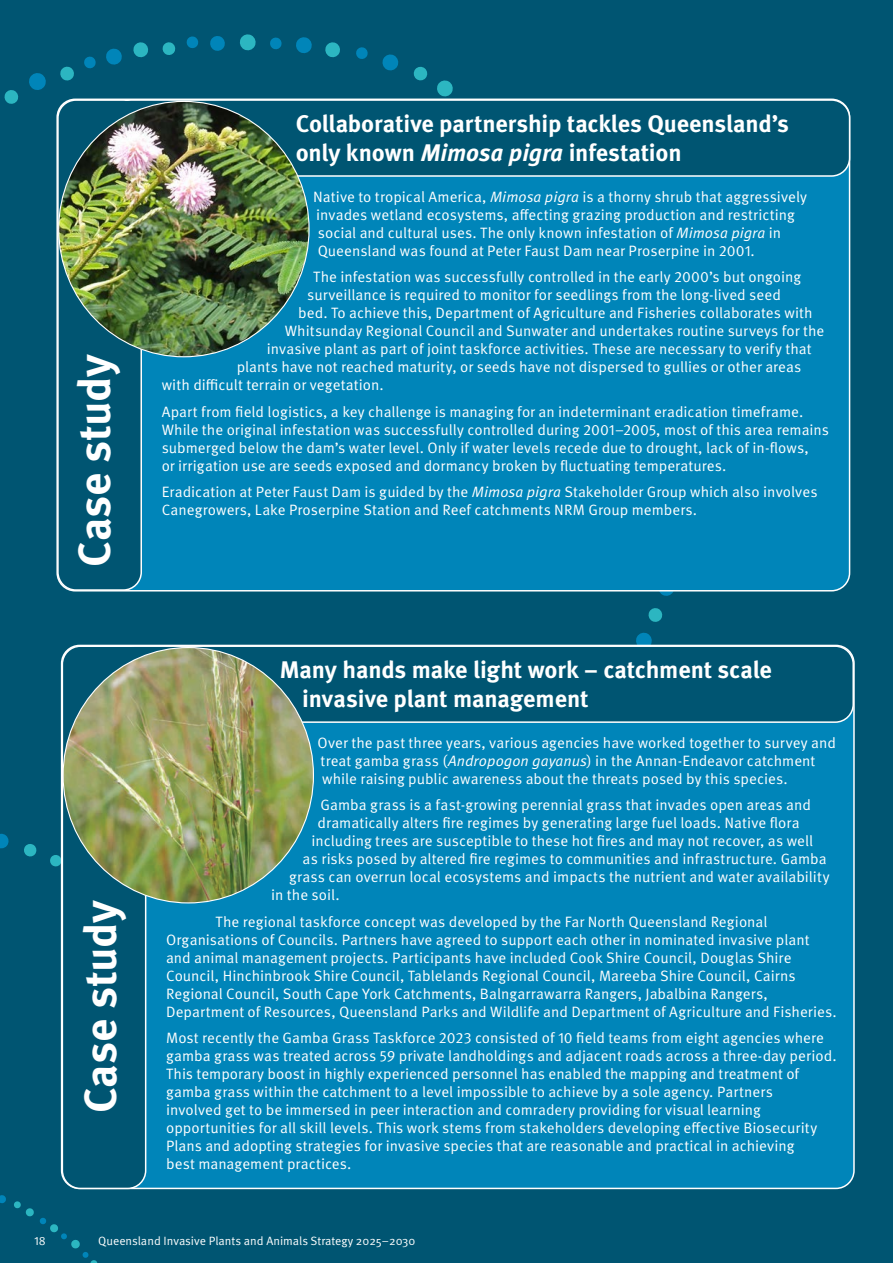
<style>
.page{position:relative;width:893px;height:1263px;background:#fff}
.page>*{position:absolute;margin:0;border:0;box-sizing:border-box;transform-origin:0 0}
.t1{font:700 45px "Meta OT";letter-spacing:-.005em;color:#fff}
.bullet{font:700 24px/28.8px "Meta OT";letter-spacing:-.01em;color:#fff}
.bullet-2{font:15px/18px "Meta OT";color:#fff}
.t2{font:12px "Meta OT";color:#fff}
.s1{font-style:italic}
</style>
<div class="page">
<div style="left:0;top:0;width:893px;height:1127px;background:#005572"></div>
<svg style="left:28px;top:72px;width:19px;height:19px"></svg>
<svg style="left:59px;top:66px;width:16px;height:15px"></svg>
<svg style="left:4px;top:89px;width:15px;height:16px"></svg>
<svg style="left:105px;top:48px;width:18px;height:18px"></svg>
<svg style="left:162px;top:41px;width:14px;height:15px"></svg>
<svg style="left:209px;top:35px;width:17px;height:17px"></svg>
<svg style="left:132px;top:41px;width:17px;height:17px"></svg>
<svg style="left:239px;top:33px;width:18px;height:18px"></svg>
<svg style="left:269px;top:37px;width:13px;height:13px"></svg>
<svg style="left:83px;top:56px;width:13px;height:13px"></svg>
<svg style="left:355px;top:46px;width:13px;height:14px"></svg>
<svg style="left:186px;top:36px;width:13px;height:13px"></svg>
<svg style="left:324px;top:41px;width:17px;height:17px"></svg>
<svg style="left:381px;top:53px;width:18px;height:19px"></svg>
<svg style="left:436px;top:79px;width:18px;height:19px"></svg>
<svg style="left:295px;top:36px;width:18px;height:18px"></svg>
<svg style="left:463px;top:98px;width:55px;height:1px"></svg>
<svg style="left:657px;top:591px;width:18px;height:6px"></svg>
<svg style="left:635px;top:632px;width:18px;height:13px"></svg>
<svg style="left:648px;top:607px;width:15px;height:16px"></svg>
<svg style="left:49px;top:854px;width:12px;height:13px"></svg>
<svg style="left:0;top:833px;width:9px;height:16px"></svg>
<svg style="left:23px;top:843px;width:14px;height:14px"></svg>
<svg style="left:413px;top:66px;width:15px;height:15px"></svg>
<div style="left:62px;top:645px;width:792px;height:543px;background:#0085b9;border-radius:18px"></div>
<div style="left:62px;top:646px;width:791px;height:76px;background:#005572;border-radius:18px"></div>
<div style="left:62px;top:645px;width:792px;height:78px;border:2px solid #fff;border-radius:18px"></div>
<div style="left:62px;top:646px;width:84px;height:542px;background:#005572;border-radius:18px"></div>
<div style="left:62px;top:645px;width:84px;height:544px;border:2px solid #fff;border-radius:18px"></div>
<div style="left:57px;top:99px;width:792px;height:492px;background:#0085b9;border-radius:18px"></div>
<div style="left:58px;top:100px;width:791px;height:76px;background:#005572;border-radius:18px"></div>
<div style="left:57px;top:99px;width:793px;height:78px;border:2px solid #fff;border-radius:18px"></div>
<div style="left:58px;top:100px;width:83px;height:490px;background:#005572;border-radius:18px"></div>
<div style="left:57px;top:99px;width:85px;height:492px;border:2px solid #fff;border-radius:18px"></div>
<img style="left:59px;top:101px;width:250px;height:256px">
<img style="left:63px;top:647px;width:250px;height:256px">
<svg style="left:0;top:1127px;width:893px;height:136px;fill:#005572"></svg>
<svg style="left:0;top:1194px;width:7px;height:10px"></svg>
<div style="left:14px;top:1201px;width:84px;height:62px;background:#005572"></div>
<h1 class="t1" style="left:66px;top:567px;width:215px;rotate:-90deg">Case study</h1>
<p class="bullet" style="left:296px;top:109px;width:495px">Collaborative partnership tackles Queensland’s only known <span class="s1">Mimosa pigra</span> infestation</p>
<p class="bullet-2" style="left:313px;top:188px;width:495px">Native to tropical America, <span class="s1">Mimosa pigra</span> is a thorny shrub that aggressively invades wetland ecosystems, affecting grazing production and restricting social and cultural uses. The only known infestation of <span class="s1">Mimosa pigra</span> in Queensland was found at Peter Faust Dam near Proserpine in 2001.</p>
<p class="bullet-2" style="left:313px;top:268px;width:489px">The infestation was successfully controlled in the early 2000’s but ongoing</p>
<p class="bullet-2" style="left:307px;top:286px;width:475px">surveillance is required to monitor for seedlings from the long-lived seed</p>
<p class="bullet-2" style="left:298px;top:304px;width:516px">bed. To achieve this, Department of Agriculture and Fisheries collaborates with</p>
<p class="bullet-2" style="left:285px;top:322px;width:541px">Whitsunday Regional Council and Sunwater and undertakes routine surveys for the</p>
<p class="bullet-2" style="left:267px;top:340px;width:546px">invasive plant as part of joint taskforce activities. These are necessary to verify that</p>
<p class="bullet-2" style="left:237px;top:358px;width:566px">plants have not reached maturity, or seeds have not dispersed to gullies or other areas</p>
<p class="bullet-2" style="left:162px;top:376px;width:223px">with difficult terrain or vegetation.</p>
<p class="bullet-2" style="left:162px;top:403px;width:669px">Apart from field logistics, a key challenge is managing for an indeterminant eradication timeframe.<br>While the original infestation was successfully controlled during 2001–2005, most of this area remains submerged below the dam’s water level. Only if water levels recede due to drought, lack of in-flows,<br>or irrigation use are seeds exposed and dormancy broken by fluctuating temperatures.</p>
<p class="bullet-2" style="left:162px;top:483px;width:657px">Eradication at Peter Faust Dam is guided by the <span class="s1">Mimosa pigra</span> Stakeholder Group which also involves<br>Canegrowers, Lake Proserpine Station and Reef catchments NRM Group members.</p>
<h1 class="t1" style="left:72px;top:1113px;width:215px;rotate:-90deg">Case study</h1>
<p class="bullet" style="left:302px;top:656px;width:471px;text-indent:-23px">Many hands make light work – catchment scale invasive plant management</p>
<p class="bullet-2" style="left:318px;top:734px;width:520px">Over the past three years, various agencies have worked together to survey and treat gamba grass (<span class="s1">Andropogon gayanus</span>) in the Annan-Endeavor catchment while raising public awareness about the threats posed by this species.</p>
<p class="bullet-2" style="left:321px;top:796px;width:492px">Gamba grass is a fast-growing perennial grass that invades open areas and</p>
<p class="bullet-2" style="left:318px;top:814px;width:484px">dramatically alters fire regimes by generating large fuel loads. Native flora</p>
<p class="bullet-2" style="left:312px;top:832px;width:503px">including trees are susceptible to these hot fires and may not recover, as well</p>
<p class="bullet-2" style="left:303px;top:850px;width:526px">as risks posed by altered fire regimes to communities and infrastructure. Gamba</p>
<p class="bullet-2" style="left:289px;top:868px;width:542px">grass can overrun local ecosystems and impacts the nutrient and water availability</p>
<p class="bullet-2" style="left:271px;top:886px;width:70px">in the soil.</p>
<p class="bullet-2" style="left:166px;top:913px;width:672px;text-indent:50px">The regional taskforce concept was developed by the Far North Queensland Regional Organisations of Councils. Partners have agreed to support each other in nominated invasive plant and animal management projects. Participants have included Cook Shire Council, Douglas Shire Council, Hinchinbrook Shire Council, Tablelands Regional Council, Mareeba Shire Council, Cairns Regional Council, South Cape York Catchments, Balngarrawarra Rangers, Jabalbina Rangers, Department of Resources, Queensland Parks and Wildlife and Department of Agriculture and Fisheries.</p>
<p class="bullet-2" style="left:166px;top:1029px;width:672px">Most recently the Gamba Grass Taskforce 2023 consisted of 10 field teams from eight agencies where gamba grass was treated across 59 private landholdings and adjacent roads across a three-day period.<br>This temporary boost in highly experienced personnel has enabled the mapping and treatment of gamba grass within the catchment to a level impossible to achieve by a sole agency. Partners<br>involved get to be immersed in peer interaction and comradery providing for visual learning opportunities for all skill levels. This work stems from stakeholders developing effective Biosecurity Plans and adopting strategies for invasive species that are reasonable and practical in achieving<br>best management practices.</p>
<p class="t2" style="left:34px;top:1234px;width:13px">18</p>
<p class="t2" style="left:98px;top:1234px;width:319px">Queensland Invasive Plants and Animals Strategy 2025–2030</p>
</div>
